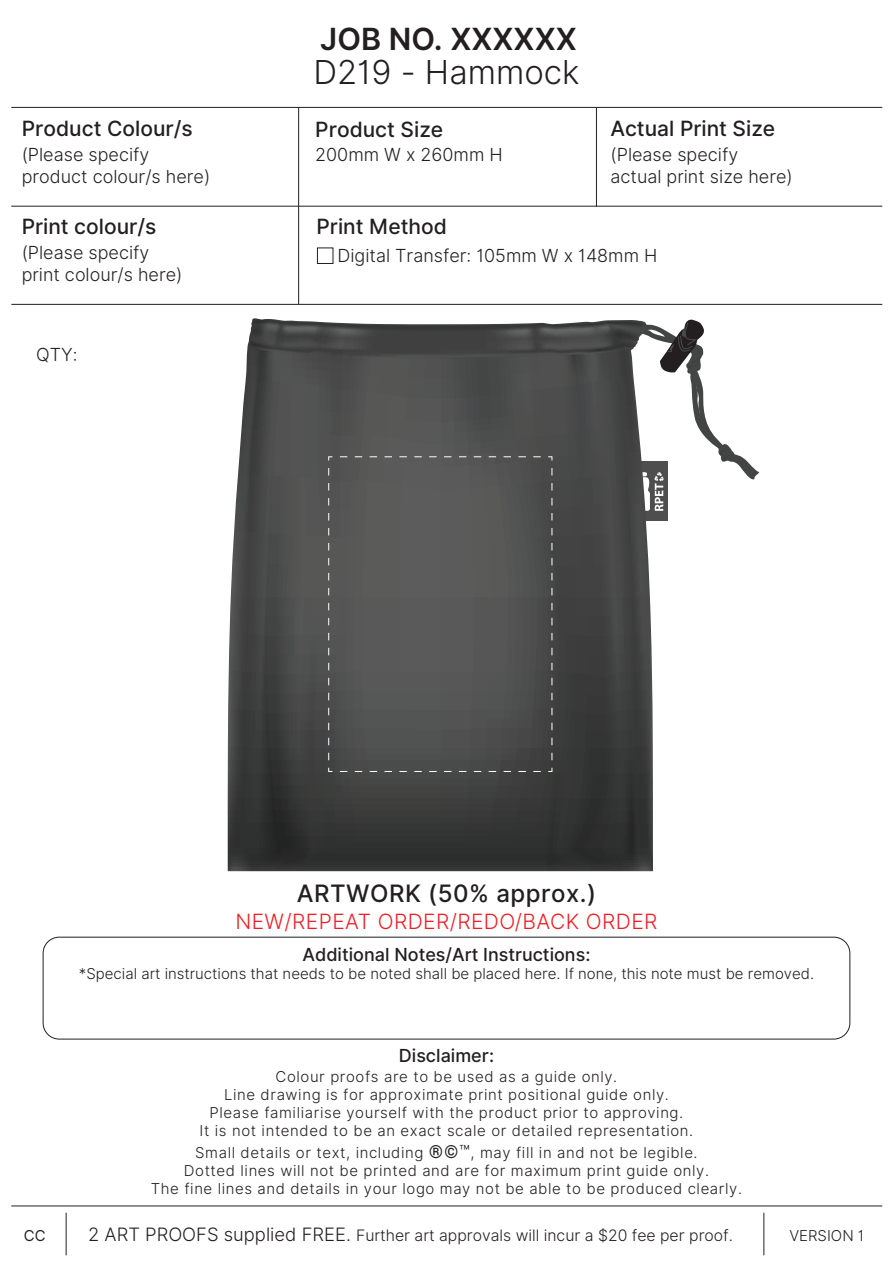
<style>
.page{position:relative;width:893px;height:1263px;background:#fff}
.page>*{position:absolute;margin:0;border:0;box-sizing:border-box;transform-origin:0 0}
.t1{font:33px "Inter Light BETA";color:#231f20}
.t2{font:600 30.6px "Inter";color:#231f20}
.t3{font:500 24px "Inter";letter-spacing:.02em;color:#231f20}
.t4{font:500 21px "Inter";color:#231f20}
.t5{font:21px "Inter Light BETA";letter-spacing:.02em;color:#ee1d23}
.t6{font:18px/21.6px "Inter Light BETA";color:#231f20}
.t7{font:500 18px "Inter";color:#231f20}
.t8{font:15.75px "Inter Light BETA";color:#231f20}
.t9{font:15px/18px "Inter Light BETA";letter-spacing:.04em;color:#231f20;text-align:center}
.t10{font:15px "Inter Light BETA";color:#231f20}
.t11{font:15px "Inter";color:#231f20}
.s1{font-size:18px}
.s2{font-size:18.45px}
</style>
<div class="page">
<div style="left:317px;top:248px;width:16px;height:16px;background:#fff;border:1px solid #231f20"></div>
<hr style="left:11px;top:206px;width:871px;height:1px;background:#231f20">
<hr style="left:11px;top:107px;width:871px;height:1px;background:#231f20">
<hr style="left:596px;top:108px;width:1px;height:98px;background:#231f20">
<hr style="left:11px;top:1206px;width:871px;height:1px;background:#231f20">
<hr style="left:764px;top:1213px;width:1px;height:42px;background:#231f20">
<hr style="left:66px;top:1213px;width:1px;height:42px;background:#231f20">
<div style="left:43px;top:937px;width:807px;height:102px;border:1px solid #231f20;border-radius:16px"></div>
<hr style="left:298px;top:107px;width:1px;height:197px;background:#231f20">
<hr style="left:11px;top:304px;width:871px;height:1px;background:#231f20">
<div style="left:636px;top:461px;width:32px;height:60px;background:#4e4e4e"></div>
<svg style="left:653px;top:319px;width:106px;height:192px"></svg>
<svg style="left:228px;top:318px;width:425px;height:553px;background:#4e4e4e"></svg>
<svg style="left:328px;top:767px;width:213px;height:5px"></svg>
<svg style="left:328px;top:457px;width:5px;height:303px;background:#626262"></svg>
<svg style="left:340px;top:456px;width:212px;height:5px"></svg>
<svg style="left:548px;top:468px;width:5px;height:304px;background:#565757"></svg>
<h2 class="t2" style="left:320px;top:16px;width:258px">JOB NO. XXXXXX</h2>
<h1 class="t1" style="left:313px;top:48px;width:268px">D219 - Hammock</h1>
<h3 class="t4" style="left:22px;top:113px;width:173px">Product Colour/s</h3>
<h3 class="t4" style="left:610px;top:113px;width:166px">Actual Print Size</h3>
<h3 class="t4" style="left:315px;top:114px;width:129px">Product Size</h3>
<p class="t6" style="left:22px;top:144px;width:190px">(Please specify product colour/s here)</p>
<p class="t6" style="left:315px;top:144px;width:189px">200mm W x 260mm H</p>
<p class="t6" style="left:611px;top:144px;width:184px">(Please specify actual print size here)</p>
<h3 class="t4" style="left:22px;top:211px;width:136px">Print colour/s</h3>
<p class="t6" style="left:22px;top:242px;width:162px">(Please specify print colour/s here)</p>
<p class="t6" style="left:36px;top:343px;width:43px">QTY:</p>
<h3 class="t4" style="left:317px;top:212px;width:132px">Print Method</h3>
<p class="t6" style="left:337px;top:245px;width:322px">Digital Transfer: 105mm W x 148mm H</p>
<h3 class="t3" style="left:297px;top:876px;width:301px">ARTWORK (50% approx.)</h3>
<h3 class="t5" style="left:235px;top:906px;width:424px">NEW/REPEAT ORDER/REDO/BACK ORDER</h3>
<p class="t7" style="left:302px;top:941px;width:289px">Additional Notes/Art Instructions:</p>
<p class="t10" style="left:79px;top:963px;width:737px">*Special art instructions that needs to be noted shall be placed here. If none, this note must be removed.</p>
<p class="t7" style="left:399px;top:1042px;width:97px">Disclaimer:</p>
<p class="t9" style="left:200px;top:1068px;width:495px">Colour proofs are to be used as a guide only.<br>Line drawing is for approximate print positional guide only.<br>Please familiarise yourself with the product prior to approving.<br>It is not intended to be an exact scale or detailed representation.</p>
<p class="t9" style="left:151px;top:1144px;width:593px">Small details or text, including <span class="s1">®©™</span>, may fill in and not be legible.<br>Dotted lines will not be printed and are for maximum print guide only.<br>The fine lines and details in your logo may not be able to be produced clearly.</p>
<p class="t11" style="left:24px;top:1224px;width:23px">CC</p>
<p class="t8" style="left:88px;top:1224px;width:646px"><span class="s2">2 ART PROOFS supplied FREE.</span> Further art approvals will incur a $20 fee per proof.</p>
<p class="t9" style="left:789px;top:1227px;width:76px">VERSION 1</p>
</div>
